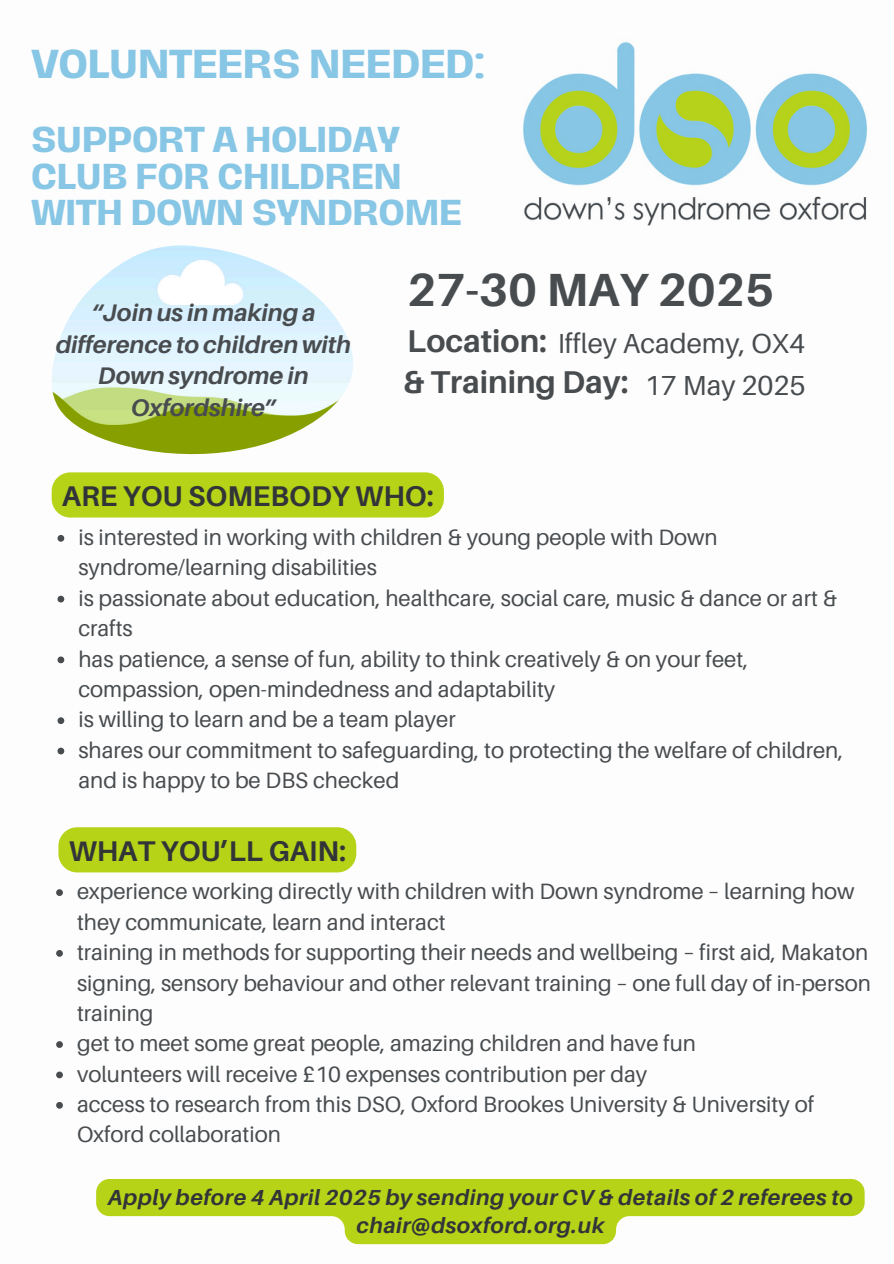
<style>
.page{position:relative;width:894px;height:1264px;background:#fff}
.page>*{position:absolute;margin:0;border:0;box-sizing:border-box;transform-origin:0 0}
.t1{font:700 46.5px "Aileron";color:#484c4f}
.t2{font:700 37.05px "Hagrid Text";color:#87c6e5}
.t3{font:700 33px/36.3px "Hagrid Text";color:#87c6e5}
.t4{font:700 31.5px "Aileron";color:#484c4f}
.t5{font:700 28.5px "Aileron";color:#323538}
.t6{font:27.6px "Aileron";color:#484c4f}
.t7{font:italic 700 24px/31.5px "Aileron";color:#484c4f;text-align:center}
.t8{font:22.2px/30.3px "Aileron";color:#484c4f}
.t9{font:italic 700 21.75px/28px "Aileron";letter-spacing:.025em;color:#323538;text-align:center}
</style>
<div class="page">
<img style="left:523px;top:42px;width:345px;height:184px">
<img style="left:52px;top:245px;width:301px;height:209px">
<div style="left:52px;top:472px;width:392px;height:45px;background:#b6d317"></div>
<svg style="left:57px;top:535px;width:7px;height:6px"></svg>
<svg style="left:57px;top:595px;width:7px;height:7px"></svg>
<svg style="left:57px;top:656px;width:7px;height:7px"></svg>
<svg style="left:57px;top:717px;width:7px;height:7px"></svg>
<svg style="left:57px;top:747px;width:7px;height:7px"></svg>
<svg style="left:96px;top:1179px;width:768px;height:65px;fill:#b6d317"></svg>
<div style="left:58px;top:827px;width:298px;height:45px;background:#b6d317;border-radius:19px"></div>
<svg style="left:56px;top:889px;width:7px;height:7px"></svg>
<svg style="left:56px;top:950px;width:7px;height:6px"></svg>
<svg style="left:56px;top:1041px;width:7px;height:6px"></svg>
<svg style="left:56px;top:1071px;width:7px;height:7px"></svg>
<svg style="left:56px;top:1102px;width:7px;height:6px"></svg>
<p class="t2" style="left:31px;top:46px;width:455px">VOLUNTEERS NEEDED:</p>
<h2 class="t3" style="left:31px;top:122px;width:432px">SUPPORT A HOLIDAY<br>CLUB FOR CHILDREN<br>WITH DOWN SYNDROME</h2>
<h3 class="t7" style="left:56px;top:297px;width:297px">“Join us in making a difference to children with<br>Down syndrome in<br>Oxfordshire”</h3>
<h5 class="t1" style="left:407px;top:261px;width:368px">27-30 MAY 2025</h5>
<p class="t4" style="left:407px;top:321px;width:141px">Location:</p>
<p class="t6" style="left:557px;top:326px;width:249px">Iffley Academy, OX4</p>
<p class="t4" style="left:403px;top:363px;width:227px">&amp; Training Day:</p>
<p class="t6" style="left:644px;top:368px;width:162px">17 May 2025</p>
<p class="t5" style="left:62px;top:478px;width:373px">ARE YOU SOMEBODY WHO:</p>
<h1 class="t8" style="left:78px;top:521px;width:640px">is interested in working with children &amp; young people with Down syndrome/learning disabilities</h1>
<h4 class="t8" style="left:78px;top:582px;width:760px">is passionate about education, healthcare, social care, music &amp; dance or art &amp; crafts</h4>
<h6 class="t8" style="left:78px;top:643px;width:671px">has patience, a sense of fun, ability to think creatively &amp; on your feet, compassion, open-mindedness and adaptability</h6>
<h4 class="t8" style="left:78px;top:704px;width:379px">is willing to learn and be a team player</h4>
<h6 class="t8" style="left:78px;top:734px;width:766px">shares our commitment to safeguarding, to protecting the welfare of children, and is happy to be DBS checked</h6>
<h5 class="t5" style="left:69px;top:832px;width:279px">WHAT YOU’LL GAIN:</h5>
<p class="t8" style="left:77px;top:876px;width:779px">experience working directly with children with Down syndrome – learning how they communicate, learn and interact</p>
<p class="t8" style="left:77px;top:936px;width:795px;text-align:justify">training in methods for supporting their needs and wellbeing – first aid, Makaton signing, sensory behaviour and other relevant training – one full day of in-person training</p>
<p class="t8" style="left:77px;top:1027px;width:620px">get to meet some great people, amazing children and have fun</p>
<p class="t8" style="left:77px;top:1058px;width:571px">volunteers will receive £10 expenses contribution per day</p>
<p class="t8" style="left:77px;top:1088px;width:738px">access to research from this DSO, Oxford Brookes University &amp; University of<br>Oxford collaboration</p>
<p class="t9" style="left:108px;top:1182px;width:746px">Apply before 4 April 2025 by sending your CV &amp; details of 2 referees to chair@dsoxford.org.uk</p>
</div>
